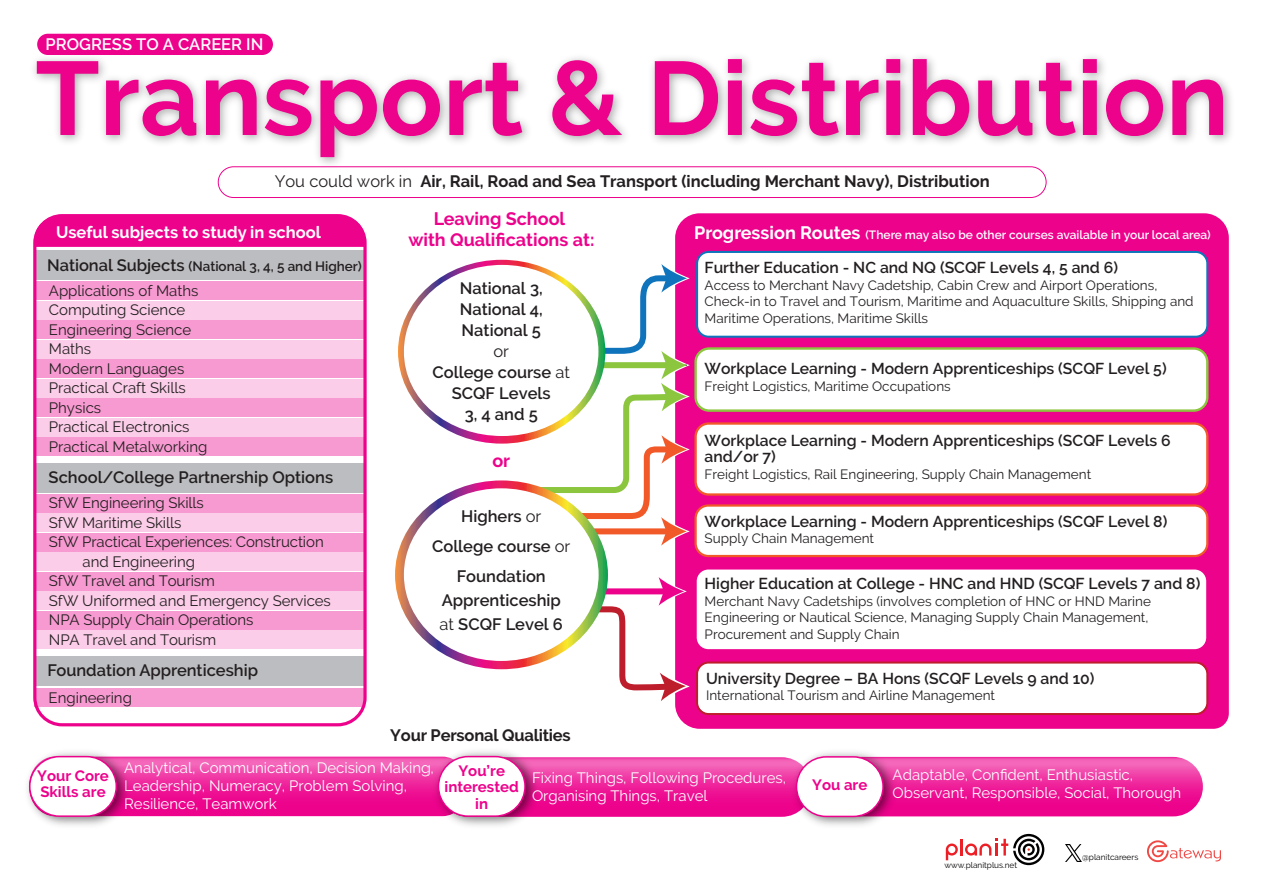
<style>
.page{position:relative;width:1263px;height:893px;background:#fff}
.page>*{position:absolute;margin:0;border:0;box-sizing:border-box;transform-origin:0 0}
.t1{font:700 103.95px "Raleway";color:#ed028c}
.t2{font:700 18px/21px "Raleway";color:#ed028c;text-align:center}
.t3{font:600 16.5px/21px "Raleway";color:#231f20;text-align:center}
.t4{font:700 16.5px "Raleway";color:#231f20}
.t5{font:700 16.5px "Raleway";color:#fff}
.t6{font:600 16.5px "Raleway";color:#fff}
.t7{font:600 15.75px/16.5px "Raleway";color:#231f20}
.t8{font:15px/19.5px "Raleway";letter-spacing:-.005em;color:#231f20}
.t9{font:15px/18px "Raleway";color:#fff}
.t10{font:700 15px/16.5px "Raleway";color:#ed028c}
.t11{font:13.5px/16.5px "Raleway";color:#231f20}
.t12{font:600 13.5px "Raleway";letter-spacing:-.005em;color:#231f20}
.t13{font:600 12px "Raleway";color:#fff}
.t14{font:8.25px "Raleway";color:#000001}
.s1{font-weight:400}
.s2{font-weight:700;font-size:18px}
.s3{font-size:16.5px}
</style>
<div class="page">
<hr style="left:960px;top:839px;width:3px;height:16px;background:#ec1f26">
<svg style="left:946px;top:843px;width:12px;height:17px"></svg>
<svg style="left:965px;top:834px;width:79px;height:31px"></svg>
<img style="left:1065px;top:845px;width:16px;height:16px">
<svg style="left:1147px;top:840px;width:74px;height:22px"></svg>
<div style="left:35px;top:552px;width:330px;height:19px;background:#fbcde8"></div>
<div style="left:35px;top:572px;width:330px;height:18px;background:#f79ad1"></div>
<div style="left:35px;top:418px;width:330px;height:18px;background:#fbcde8"></div>
<div style="left:675px;top:213px;width:554px;height:516px;background:#ed028c"></div>
<div style="left:696px;top:568px;width:511px;height:82px;background:#fff;border-radius:12px"></div>
<div style="left:694px;top:567px;width:514px;height:84px;border:2px solid #ed028c;border-radius:13px"></div>
<div style="left:697px;top:663px;width:510px;height:51px;background:#fff;border-radius:13px"></div>
<div style="left:696px;top:662px;width:512px;height:53px;border:2px solid #be1d2c;border-radius:11px"></div>
<div style="left:696px;top:348px;width:511px;height:63px;background:#fff;border-radius:13px"></div>
<div style="left:694px;top:347px;width:514px;height:65px;border:2px solid #8bc63e;border-radius:14px"></div>
<div style="left:696px;top:424px;width:511px;height:70px;background:#fff;border-radius:12px"></div>
<div style="left:694px;top:422px;width:514px;height:74px;border:2px solid #f15929;border-radius:13px"></div>
<div style="left:35px;top:688px;width:330px;height:19px;background:#f79ad1"></div>
<div style="left:35px;top:656px;width:330px;height:30px;background:#bcbdc0"></div>
<div style="left:35px;top:398px;width:330px;height:19px;background:#f79ad1"></div>
<div style="left:35px;top:379px;width:330px;height:18px;background:#fbcde8"></div>
<div style="left:35px;top:359px;width:330px;height:19px;background:#f79ad1"></div>
<div style="left:35px;top:340px;width:330px;height:18px;background:#fbcde8"></div>
<div style="left:35px;top:320px;width:330px;height:19px;background:#f79ad1"></div>
<div style="left:35px;top:494px;width:330px;height:19px;background:#f79ad1"></div>
<div style="left:35px;top:513px;width:330px;height:19px;background:#fbcde8"></div>
<div style="left:35px;top:533px;width:330px;height:18px;background:#f79ad1"></div>
<div style="left:35px;top:301px;width:330px;height:18px;background:#fbcde8"></div>
<div style="left:35px;top:281px;width:330px;height:19px;background:#f79ad1"></div>
<div style="left:35px;top:250px;width:330px;height:30px;background:#bcbdc0"></div>
<svg style="left:697px;top:252px;width:510px;height:85px"></svg>
<div style="left:696px;top:251px;width:512px;height:87px;border:2px solid #1074bc;border-radius:12px"></div>
<div style="left:35px;top:463px;width:330px;height:30px;background:#bcbdc0"></div>
<svg style="left:134px;top:757px;width:295px;height:59px;background:#ef279d"></svg>
<img style="left:27px;top:752px;width:107px;height:74px">
<div style="left:30px;top:757px;width:86px;height:59px;background:#fff;border-radius:30px"></div>
<div style="left:29px;top:756px;width:88px;height:61px;border:2px solid #ed028c;border-radius:30px"></div>
<div style="left:37px;top:218px;width:326px;height:29px;background:#ed028c"></div>
<svg style="left:438px;top:757px;width:373px;height:60px;background:#ef299d"></svg>
<img style="left:429px;top:751px;width:114px;height:75px">
<div style="left:438px;top:757px;width:87px;height:59px;background:#fff;border-radius:30px"></div>
<div style="left:438px;top:756px;width:88px;height:61px;border:2px solid #ed028c;border-radius:30px"></div>
<img style="left:34px;top:35px;width:1197px;height:139px">
<div style="left:696px;top:505px;width:511px;height:51px;background:#fff;border-radius:12px"></div>
<div style="left:694px;top:504px;width:514px;height:53px;border:2px solid #f15929;border-radius:13px"></div>
<div style="left:37px;top:34px;width:236px;height:21px;background:#ed028c;border-radius:11px"></div>
<div style="left:218px;top:166px;width:828px;height:32px;border:1px solid #ed028c;border-radius:15px"></div>
<svg style="left:797px;top:757px;width:406px;height:59px;background:#ef289d"></svg>
<img style="left:787px;top:752px;width:114px;height:74px">
<div style="left:796px;top:757px;width:87px;height:59px;background:#fff;border-radius:30px"></div>
<div style="left:796px;top:756px;width:88px;height:61px;border:2px solid #ed028c;border-radius:30px"></div>
<svg style="left:395px;top:260px;width:295px;height:442px"></svg>
<div style="left:404px;top:488px;width:195px;height:173px;background:#fff;border-radius:50%"></div>
<div style="left:35px;top:591px;width:330px;height:19px;background:#fbcde8"></div>
<div style="left:35px;top:438px;width:330px;height:18px;background:#f79ad1"></div>
<div style="left:35px;top:611px;width:330px;height:18px;background:#f79ad1"></div>
<div style="left:35px;top:630px;width:330px;height:19px;background:#fbcde8"></div>
<div style="left:33px;top:214px;width:334px;height:512px;border:3px solid #ed028c;border-radius:27px"></div>
<p class="t6" style="left:46px;top:35px;width:219px">PROGRESS TO A CAREER IN</p>
<h1 class="t1" style="left:35px;top:39px;width:1195px">Transport &amp; Distribution</h1>
<p class="t4" style="left:275px;top:172px;width:716px"><span class="s1">You could work in</span> Air, Rail, Road and Sea Transport (including Merchant Navy), Distribution</p>
<h2 class="t2" style="left:408px;top:209px;width:188px">Leaving School<br>with Qualifications at:</h2>
<p class="t13" style="left:694px;top:228px;width:518px"><span class="s2">Progression Routes</span> (There may also be other courses available in your local area)</p>
<p class="t5" style="left:56px;top:223px;width:266px">Useful subjects to study in school</p>
<p class="t12" style="left:47px;top:258px;width:316px"><span class="s3">National Subjects</span> (National 3, 4, 5 and Higher)</p>
<p class="t7" style="left:705px;top:259px;width:415px">Further Education - NC and NQ (SCQF Levels 4, 5 and 6)</p>
<p class="t11" style="left:705px;top:277px;width:490px">Access to Merchant Navy Cadetship, Cabin Crew and Airport Operations,<br>Check-in to Travel and Tourism, Maritime and Aquaculture Skills, Shipping and<br>Maritime Operations, Maritime Skills</p>
<p class="t3" style="left:460px;top:278px;width:85px;text-align:justify">National 3, National 4, National 5</p>
<p class="t3" style="left:433px;top:341px;width:139px"><span class="s1">or<br></span>College course <span class="s1">at<br></span>SCQF Levels<br>3, 4 and 5</p>
<p class="t8" style="left:49px;top:280px;width:160px">Applications of Maths<br>Computing Science<br>Engineering Science<br>Maths<br>Modern Languages<br>Practical Craft Skills<br>Physics<br>Practical Electronics<br>Practical Metalworking</p>
<p class="t7" style="left:705px;top:361px;width:463px">Workplace Learning - Modern Apprenticeships (SCQF Level 5)</p>
<p class="t11" style="left:705px;top:378px;width:248px">Freight Logistics, Maritime Occupations</p>
<p class="t7" style="left:705px;top:432px;width:468px">Workplace Learning - Modern Apprenticeships (SCQF Levels 6 and/or 7)</p>
<p class="t11" style="left:705px;top:466px;width:388px">Freight Logistics, Rail Engineering, Supply Chain Management</p>
<h2 class="t2" style="left:493px;top:450px;width:19px">or</h2>
<p class="t3" style="left:49px;top:467px;width:286px">School/College Partnership Options</p>
<p class="t8" style="left:49px;top:493px;width:156px">SfW Engineering Skills</p>
<p class="t8" style="left:49px;top:513px;width:134px">SfW Maritime Skills</p>
<p class="t8" style="left:49px;top:532px;width:276px">SfW Practical Experiences: Construction</p>
<p class="t8" style="left:83px;top:552px;width:114px">and Engineering</p>
<p class="t8" style="left:49px;top:571px;width:167px">SfW Travel and Tourism</p>
<p class="t8" style="left:49px;top:591px;width:284px">SfW Uniformed and Emergency Services</p>
<p class="t8" style="left:49px;top:610px;width:206px">NPA Supply Chain Operations</p>
<p class="t8" style="left:49px;top:630px;width:169px">NPA Travel and Tourism</p>
<p class="t3" style="left:47px;top:660px;width:212px">Foundation Apprenticeship</p>
<p class="t8" style="left:49px;top:688px;width:85px">Engineering</p>
<p class="t3" style="left:432px;top:501px;width:140px;line-height:30px">Highers <span class="s1">or<br></span>College course <span class="s1">or<br></span>Foundation</p>
<p class="t3" style="left:440px;top:588px;width:125px;line-height:24px;text-align:left">Apprenticeship <span class="s1">at</span> SCQF Level 6</p>
<p class="t4" style="left:390px;top:726px;width:182px">Your Personal Qualities</p>
<p class="t7" style="left:705px;top:513px;width:464px">Workplace Learning - Modern Apprenticeships (SCQF Level 8)</p>
<p class="t11" style="left:705px;top:530px;width:171px">Supply Chain Management</p>
<p class="t7" style="left:705px;top:575px;width:497px">Higher Education at College - HNC and HND (SCQF Levels 7 and 8)</p>
<p class="t11" style="left:705px;top:592px;width:448px">Merchant Navy Cadetships (involves completion of HNC or HND Marine<br>Engineering or Nautical Science, Managing Supply Chain Management,<br>Procurement and Supply Chain</p>
<p class="t7" style="left:706px;top:670px;width:390px">University Degree – BA Hons (SCQF Levels 9 and 10)</p>
<p class="t11" style="left:706px;top:687px;width:291px">International Tourism and Airline Management</p>
<p class="t10" style="left:37px;top:767px;width:73px">Your Core<br>Skills are</p>
<p class="t9" style="left:124px;top:759px;width:311px">Analytical, Communication, Decision Making,<br>Leadership, Numeracy, Problem Solving,<br>Resilience, Teamwork</p>
<p class="t10" style="left:444px;top:762px;width:76px;text-align:center">You’re interested in</p>
<p class="t9" style="left:532px;top:769px;width:256px">Fixing Things, Following Procedures,<br>Organising Things, Travel</p>
<p class="t10" style="left:812px;top:776px;width:57px">You are</p>
<p class="t9" style="left:893px;top:766px;width:290px">Adaptable, Confident, Enthusiastic,<br>Observant, Responsible, Social, Thorough</p>
<p class="t14" style="left:944px;top:860px;width:74px">www.planitplus.net</p>
<p class="t14" style="left:1082px;top:852px;width:58px">@planitcareers</p>
</div>
